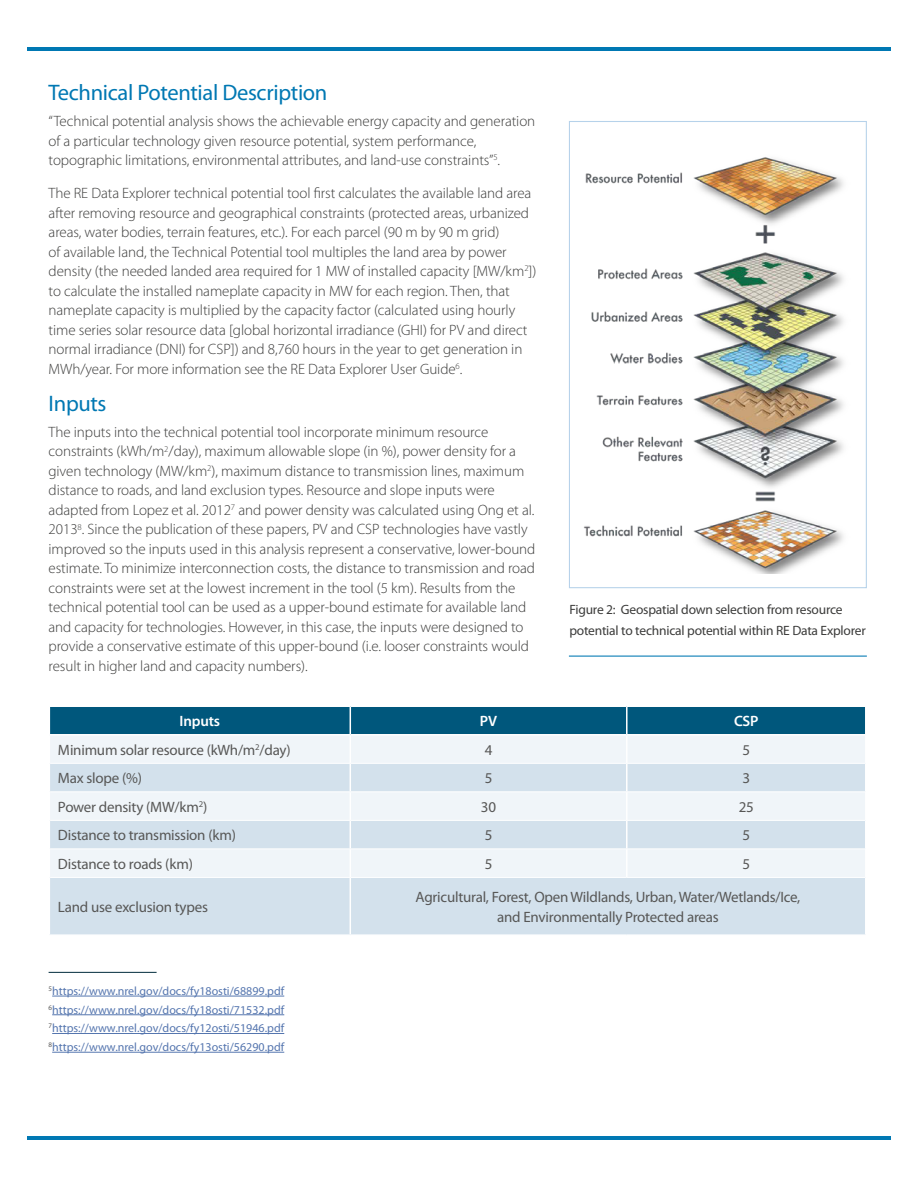
<style>
.page{position:relative;width:918px;height:1188px;background:#fff}
.page>*{position:absolute;margin:0;border:0;box-sizing:border-box;transform-origin:0 0}
.heading_2_-_blue{font:22.5px "Myriad Pro";letter-spacing:-.015em;color:#0078b3}
.body_text_-_black{font:300 15px/19.5px "Myriad Pro";letter-spacing:-.005em;color:#3c3c3b}
.body_text_-_black_80{font:15px/19.5px "Myriad Pro";letter-spacing:-.015em;color:#575756;text-align:center}
.body_text_-_black_80-2{font:600 15px "Myriad Pro";letter-spacing:-.015em;color:#fff}
.t1{font:13.5px/21px "Myriad Pro";letter-spacing:-.015em;color:#3c3c3b}
.footnote{font:12px "Myriad Pro";color:#5576af}
</style>
<div class="page">
<div style="left:50px;top:878px;width:815px;height:56px;background:#d3e1ec"></div>
<svg style="left:50px;top:706px;width:815px;height:171px"></svg>
<hr style="left:626px;top:849px;width:2px;height:28px;background:#fff">
<hr style="left:350px;top:878px;width:1px;height:56px;background:#fff">
<hr style="left:50px;top:763px;width:300px;height:1px;background:#fff">
<hr style="left:350px;top:763px;width:277px;height:1px;background:#fff">
<hr style="left:627px;top:763px;width:238px;height:1px;background:#fff">
<hr style="left:50px;top:791px;width:300px;height:1px;background:#fff">
<hr style="left:350px;top:791px;width:277px;height:1px;background:#fff">
<hr style="left:627px;top:791px;width:238px;height:1px;background:#fff">
<hr style="left:50px;top:820px;width:300px;height:1px;background:#fff">
<hr style="left:350px;top:820px;width:277px;height:1px;background:#fff">
<hr style="left:627px;top:820px;width:238px;height:1px;background:#fff">
<hr style="left:50px;top:849px;width:300px;height:1px;background:#fff">
<hr style="left:350px;top:849px;width:277px;height:1px;background:#fff">
<hr style="left:627px;top:849px;width:238px;height:1px;background:#fff">
<hr style="left:49px;top:972px;width:108px;height:1px;background:#002b3c">
<hr style="left:52px;top:996px;width:232px;height:1px;background:#5576af">
<hr style="left:52px;top:1014px;width:232px;height:1px;background:#5576af">
<hr style="left:52px;top:1033px;width:232px;height:1px;background:#5576af">
<hr style="left:52px;top:1052px;width:232px;height:1px;background:#5576af">
<img style="left:584px;top:157px;width:260px;height:417px">
<div style="left:569px;top:121px;width:298px;height:467px;border:1px solid #b6d2ea"></div>
<hr style="left:569px;top:656px;width:298px;height:1px;background:#0078b3">
<hr style="left:27px;top:1136px;width:864px;height:3px;background:#0078b3">
<hr style="left:27px;top:48px;width:864px;height:3px;background:#0078b3">
<p class="heading_2_-_blue" style="left:49px;top:79px;width:280px">Technical Potential Description</p>
<p class="body_text_-_black" style="left:49px;top:111px;width:488px">“Technical potential analysis shows the achievable energy capacity and generation of a particular technology given resource potential, system performance, topographic limitations, environmental attributes, and land-use constraints”<sup>5</sup>.</p>
<p class="body_text_-_black" style="left:49px;top:183px;width:489px">The RE Data Explorer technical potential tool first calculates the available land area after removing resource and geographical constraints (protected areas, urbanized areas, water bodies, terrain features, etc.). For each parcel (90 m by 90 m grid)<br>of available land, the Technical Potential tool multiples the land area by power density (the needed landed area required for 1 MW of installed capacity [MW/km<sup>2</sup>]) to calculate the installed nameplate capacity in MW for each region. Then, that nameplate capacity is multiplied by the capacity factor (calculated using hourly time series solar resource data [global horizontal irradiance (GHI) for PV and direct normal irradiance (DNI) for CSP]) and 8,760 hours in the year to get generation in MWh/year. For more information see the RE Data Explorer User Guide<sup>6</sup>.</p>
<p class="heading_2_-_blue" style="left:49px;top:390px;width:59px">Inputs</p>
<p class="body_text_-_black" style="left:49px;top:422px;width:488px">The inputs into the technical potential tool incorporate minimum resource constraints (kWh/m<sup>2</sup>/day), maximum allowable slope (in %), power density for a given technology (MW/km<sup>2</sup>), maximum distance to transmission lines, maximum distance to roads, and land exclusion types. Resource and slope inputs were adapted from Lopez et al. 2012<sup>7</sup> and power density was calculated using Ong et al.<br>2013<sup>8</sup>. Since the publication of these papers, PV and CSP technologies have vastly improved so the inputs used in this analysis represent a conservative, lower-bound estimate. To minimize interconnection costs, the distance to transmission and road constraints were set at the lowest increment in the tool (5 km). Results from the technical potential tool can be used as a upper-bound estimate for available land and capacity for technologies. However, in this case, the inputs were designed to provide a conservative estimate of this upper-bound (i.e. looser constraints would result in higher land and capacity numbers).</p>
<p class="t1" style="left:569px;top:599px;width:298px">Figure 2: Geospatial down selection from resource potential to technical potential within RE Data Explorer</p>
<p class="body_text_-_black_80-2" style="left:180px;top:712px;width:42px">Inputs</p>
<p class="body_text_-_black_80-2" style="left:480px;top:712px;width:19px">PV</p>
<p class="body_text_-_black_80-2" style="left:734px;top:712px;width:26px">CSP</p>
<p class="body_text_-_black_80" style="left:58px;top:740px;width:234px">Minimum solar resource (kWh/m<sup>2</sup>/day)</p>
<p class="body_text_-_black_80" style="left:485px;top:740px;width:9px">4</p>
<p class="body_text_-_black_80" style="left:742px;top:740px;width:9px">5</p>
<p class="body_text_-_black_80" style="left:58px;top:768px;width:86px">Max slope (%)</p>
<p class="body_text_-_black_80" style="left:485px;top:768px;width:9px">5</p>
<p class="body_text_-_black_80" style="left:742px;top:768px;width:9px">3</p>
<p class="body_text_-_black_80" style="left:58px;top:797px;width:151px">Power density (MW/km<sup>2</sup>)</p>
<p class="body_text_-_black_80" style="left:481px;top:797px;width:17px">30</p>
<p class="body_text_-_black_80" style="left:739px;top:797px;width:17px">25</p>
<p class="body_text_-_black_80" style="left:58px;top:825px;width:180px">Distance to transmission (km)</p>
<p class="body_text_-_black_80" style="left:485px;top:825px;width:9px">5</p>
<p class="body_text_-_black_80" style="left:742px;top:825px;width:9px">5</p>
<p class="body_text_-_black_80" style="left:58px;top:854px;width:136px">Distance to roads (km)</p>
<p class="body_text_-_black_80" style="left:485px;top:854px;width:9px">5</p>
<p class="body_text_-_black_80" style="left:742px;top:854px;width:9px">5</p>
<p class="body_text_-_black_80" style="left:58px;top:897px;width:152px">Land use exclusion types</p>
<p class="body_text_-_black_80" style="left:416px;top:887px;width:386px">Agricultural, Forest, Open Wildlands, Urban, Water/Wetlands/Ice, and Environmentally Protected areas</p>
<p class="footnote" style="left:49px;top:983px;width:237px"><sup>5</sup>https://www.nrel.gov/docs/fy18osti/68899.pdf</p>
<p class="footnote" style="left:49px;top:1002px;width:237px"><sup>6</sup>https://www.nrel.gov/docs/fy18osti/71532.pdf</p>
<p class="footnote" style="left:49px;top:1021px;width:237px"><sup>7</sup>https://www.nrel.gov/docs/fy12osti/51946.pdf</p>
<p class="footnote" style="left:49px;top:1040px;width:237px"><sup>8</sup>https://www.nrel.gov/docs/fy13osti/56290.pdf</p>
</div>
